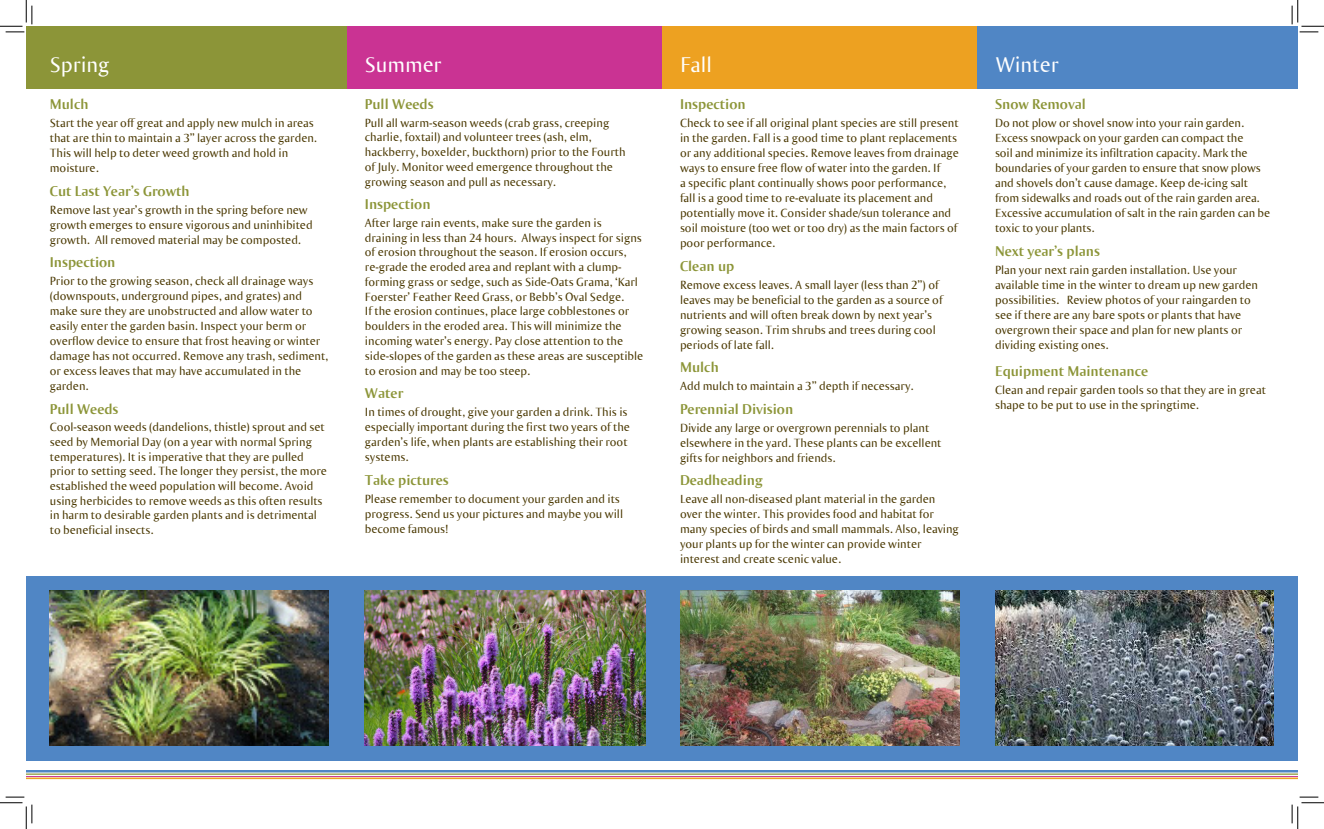
<style>
.page{position:relative;width:1324px;height:829px;background:#fff}
.page>*{position:absolute;margin:0;border:0;box-sizing:border-box;transform-origin:0 0}
.t1{font:22.5px "Ogirema";color:#fff}
.sub_header{font:700 15px "Ogirema";color:#8c9538}
.body{font:12.5px/15px "Ogirema";color:#4a3800}
</style>
<div class="page">
<div style="left:662px;top:26px;width:315px;height:63px;background:#eda121"></div>
<div style="left:347px;top:26px;width:315px;height:63px;background:#ca3393"></div>
<div style="left:26px;top:26px;width:321px;height:63px;background:#8c9538"></div>
<div style="left:977px;top:26px;width:321px;height:63px;background:#5086c5"></div>
<hr style="left:26px;top:770px;width:1272px;height:2px;background:#5086c5">
<hr style="left:26px;top:773px;width:1272px;height:2px;background:#8c9538">
<hr style="left:26px;top:776px;width:1272px;height:1px;background:#ca3393">
<hr style="left:26px;top:777px;width:1272px;height:2px;background:#eda121">
<div style="left:26px;top:576px;width:1272px;height:184px;background:#5086c5"></div>
<img style="left:50px;top:591px;width:279px;height:154px">
<img style="left:680px;top:591px;width:279px;height:154px">
<img style="left:365px;top:591px;width:280px;height:154px">
<img style="left:995px;top:591px;width:278px;height:154px">
<svg style="left:0;top:0;width:33px;height:33px"></svg>
<svg style="left:0;top:796px;width:33px;height:33px"></svg>
<svg style="left:1291px;top:0;width:33px;height:33px"></svg>
<svg style="left:1291px;top:796px;width:33px;height:33px"></svg>
<p class="t1" style="left:50px;top:51px;width:61px">Spring</p>
<p class="t1" style="left:365px;top:51px;width:78px">Summer</p>
<p class="t1" style="left:680px;top:51px;width:33px">Fall</p>
<p class="t1" style="left:995px;top:51px;width:65px">Winter</p>
<p class="sub_header" style="left:50px;top:95px;width:40px">Mulch</p>
<p class="body" style="left:50px;top:115px;width:269px">Start the year off great and apply new mulch in areas that are thin to maintain a 3” layer across the garden.<br>This will help to deter weed growth and hold in moisture.</p>
<p class="sub_header" style="left:50px;top:181px;width:141px">Cut Last Year’s Growth</p>
<p class="body" style="left:50px;top:202px;width:264px">Remove last year’s growth in the spring before new growth emerges to ensure vigorous and uninhibited growth. All removed material may be composted.</p>
<p class="sub_header" style="left:50px;top:253px;width:67px">Inspection</p>
<p class="body" style="left:50px;top:273px;width:280px">Prior to the growing season, check all drainage ways (downspouts, underground pipes, and grates) and make sure they are unobstructed and allow water to easily enter the garden basin. Inspect your berm or overflow device to ensure that frost heaving or winter damage has not occurred. Remove any trash, sediment, or excess leaves that may have accumulated in the garden.</p>
<p class="sub_header" style="left:50px;top:400px;width:70px">Pull Weeds</p>
<p class="body" style="left:50px;top:420px;width:278px;line-height:14.6px">Cool-season weeds (dandelions, thistle) sprout and set seed by Memorial Day (on a year with normal Spring temperatures). It is imperative that they are pulled prior to setting seed. The longer they persist, the more established the weed population will become. Avoid using herbicides to remove weeds as this often results in harm to desirable garden plants and is detrimental to beneficial insects.</p>
<p class="sub_header" style="left:365px;top:95px;width:70px">Pull Weeds</p>
<p class="body" style="left:365px;top:115px;width:262px">Pull all warm-season weeds (crab grass, creeping charlie, foxtail) and volunteer trees (ash, elm, hackberry, boxelder, buckthorn) prior to the Fourth of July. Monitor weed emergence throughout the growing season and pull as necessary.</p>
<p class="sub_header" style="left:365px;top:195px;width:67px">Inspection</p>
<p class="body" style="left:365px;top:215px;width:280px">After large rain events, make sure the garden is draining in less than 24 hours. Always inspect for signs of erosion throughout the season. If erosion occurs, re-grade the eroded area and replant with a clump&shy;forming grass or sedge, such as Side-Oats Grama, ‘Karl Foerster’ Feather Reed Grass, or Bebb’s Oval Sedge.<br>If the erosion continues, place large cobblestones or boulders in the eroded area. This will minimize the incoming water’s energy. Pay close attention to the side-slopes of the garden as these areas are susceptible to erosion and may be too steep.</p>
<p class="sub_header" style="left:365px;top:384px;width:40px">Water</p>
<p class="body" style="left:365px;top:404px;width:267px">In times of drought, give your garden a drink. This is especially important during the first two years of the garden’s life, when plants are establishing their root systems.</p>
<p class="sub_header" style="left:365px;top:471px;width:85px">Take pictures</p>
<p class="body" style="left:365px;top:491px;width:260px">Please remember to document your garden and its progress. Send us your pictures and maybe you will become famous!</p>
<p class="sub_header" style="left:995px;top:95px;width:92px">Snow Removal</p>
<p class="body" style="left:995px;top:115px;width:276px">Do not plow or shovel snow into your rain garden.<br>Excess snowpack on your garden can compact the<br>soil and minimize its infiltration capacity. Mark the boundaries of your garden to ensure that snow plows and shovels don’t cause damage. Keep de-icing salt from sidewalks and roads out of the rain garden area.<br>Excessive accumulation of salt in the rain garden can be toxic to your plants.</p>
<p class="sub_header" style="left:995px;top:241px;width:107px">Next year’s plans</p>
<p class="body" style="left:995px;top:262px;width:264px">Plan your next rain garden installation. Use your available time in the winter to dream up new garden possibilities. Review photos of your raingarden to see if there are any bare spots or plants that have overgrown their space and plan for new plants or dividing existing ones.</p>
<p class="sub_header" style="left:995px;top:362px;width:155px">Equipment Maintenance</p>
<p class="body" style="left:995px;top:382px;width:272px">Clean and repair garden tools so that they are in great shape to be put to use in the springtime.</p>
<p class="sub_header" style="left:680px;top:95px;width:67px">Inspection</p>
<p class="body" style="left:680px;top:115px;width:280px">Check to see if all original plant species are still present in the garden. Fall is a good time to plant replacements or any additional species. Remove leaves from drainage ways to ensure free flow of water into the garden. If<br>a specific plant continually shows poor performance, fall is a good time to re-evaluate its placement and potentially move it. Consider shade/sun tolerance and soil moisture (too wet or too dry) as the main factors of poor performance.</p>
<p class="sub_header" style="left:680px;top:256px;width:56px">Clean up</p>
<p class="body" style="left:680px;top:277px;width:264px">Remove excess leaves. A small layer (less than 2”) of leaves may be beneficial to the garden as a source of nutrients and will often break down by next year’s growing season. Trim shrubs and trees during cool periods of late fall.</p>
<p class="sub_header" style="left:680px;top:358px;width:40px">Mulch</p>
<p class="body" style="left:680px;top:378px;width:235px">Add mulch to maintain a 3” depth if necessary.</p>
<p class="sub_header" style="left:680px;top:400px;width:115px">Perennial Division</p>
<p class="body" style="left:680px;top:420px;width:263px">Divide any large or overgrown perennials to plant elsewhere in the yard. These plants can be excellent gifts for neighbors and friends.</p>
<p class="sub_header" style="left:680px;top:471px;width:84px">Deadheading</p>
<p class="body" style="left:680px;top:491px;width:280px">Leave all non-diseased plant material in the garden over the winter. This provides food and habitat for many species of birds and small mammals. Also, leaving your plants up for the winter can provide winter interest and create scenic value.</p>
</div>
